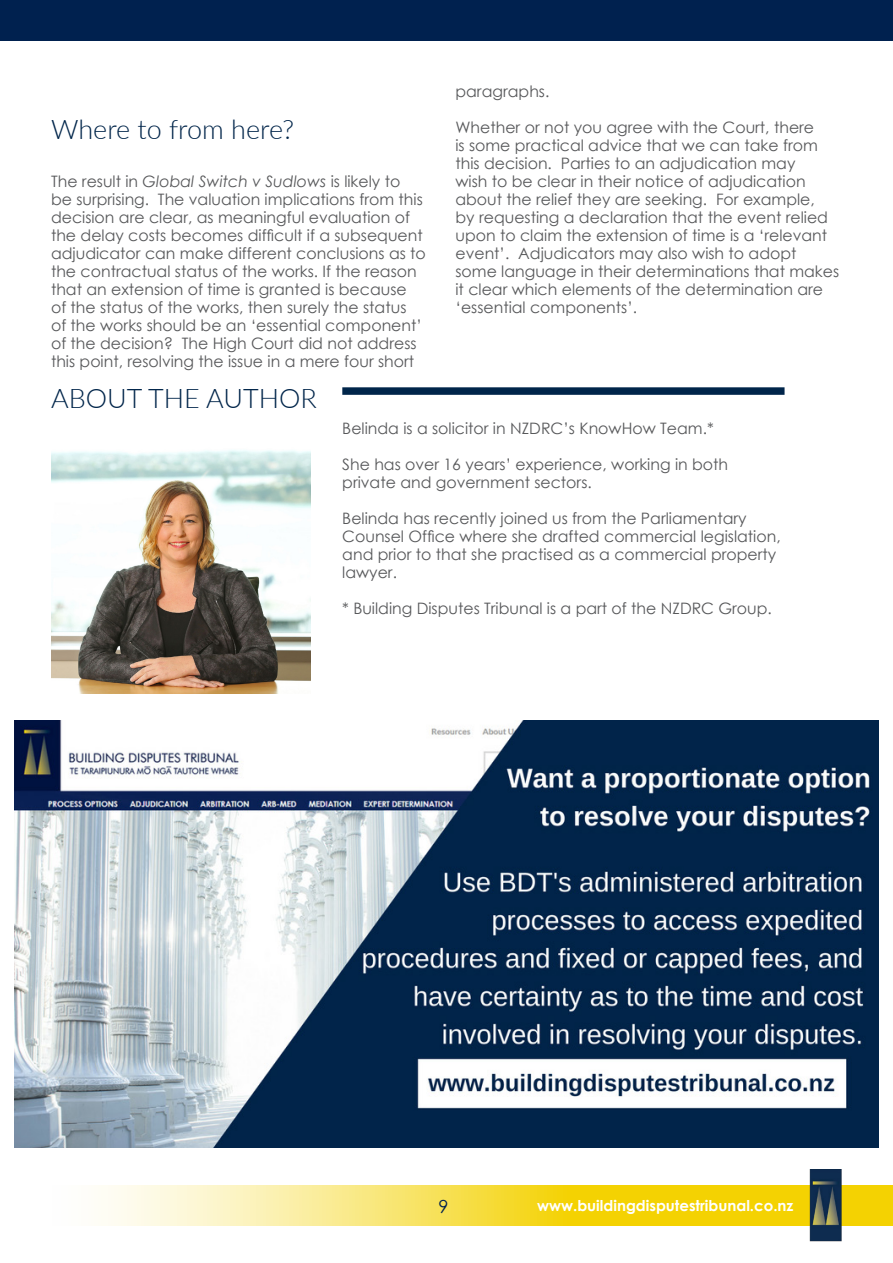
<style>
.page{position:relative;width:893px;height:1263px;background:#fff}
.page>*{position:absolute;margin:0;border:0;box-sizing:border-box;transform-origin:0 0}
.Subtitle{font:300 27px "Lato";color:#00254a}
.t1{font:18px "Century Gothic";color:#00214f}
.BuildLaw_paragraph_t{font:15.75px/18px "Century Gothic";color:#57585a}
.t2{font:700 15px "Century Gothic";color:#fff}
.s1{font-style:italic}
</style>
<div class="page">
<svg style="left:101px;top:1185px;width:792px;height:40px;background:#f7e056"></svg>
<img style="left:810px;top:1169px;width:32px;height:72px">
<div style="left:0;top:0;width:893px;height:40px;background:#00214f"></div>
<div style="left:342px;top:387px;width:442px;height:8px;background:#00254a"></div>
<img style="left:51px;top:450px;width:259px;height:244px">
<img style="left:15px;top:720px;width:863px;height:428px">
<p class="Subtitle" style="left:51px;top:111px;width:245px">Where to from here?</p>
<p class="BuildLaw_paragraph_t" style="left:51px;top:172px;width:376px">The result in <span class="s1">Global Switch v Sudlows</span> is likely to<br>be surprising. The valuation implications from this decision are clear, as meaningful evaluation of the delay costs becomes difficult if a subsequent adjudicator can make different conclusions as to the contractual status of the works. If the reason that an extension of time is granted is because of the status of the works, then surely the status<br>of the works should be an ‘essential component’ of the decision? The High Court did not address this point, resolving the issue in a mere four short</p>
<p class="Subtitle" style="left:51px;top:379px;width:267px">ABOUT THE AUTHOR</p>
<p class="BuildLaw_paragraph_t" style="left:455px;top:82px;width:95px">paragraphs.</p>
<p class="BuildLaw_paragraph_t" style="left:455px;top:118px;width:385px">Whether or not you agree with the Court, there<br>is some practical advice that we can take from this decision. Parties to an adjudication may<br>wish to be clear in their notice of adjudication about the relief they are seeking. For example,<br>by requesting a declaration that the event relied upon to claim the extension of time is a ‘relevant event’. Adjudicators may also wish to adopt some language in their determinations that makes it clear which elements of the determination are ‘essential components’.</p>
<p class="BuildLaw_paragraph_t" style="left:342px;top:419px;width:373px">Belinda is a solicitor in NZDRC’s KnowHow Team.*</p>
<p class="BuildLaw_paragraph_t" style="left:342px;top:455px;width:387px">She has over 16 years’ experience, working in both private and government sectors.</p>
<p class="BuildLaw_paragraph_t" style="left:342px;top:509px;width:440px">Belinda has recently joined us from the Parliamentary Counsel Office where she drafted commercial legislation, and prior to that she practised as a commercial property lawyer.</p>
<p class="BuildLaw_paragraph_t" style="left:342px;top:599px;width:431px">* Building Disputes Tribunal is a part of the NZDRC Group.</p>
<p class="t1" style="left:438px;top:1194px;width:11px">9</p>
<p class="t2" style="left:537px;top:1194px;width:258px">www.buildingdisputestribunal.co.nz</p>
</div>
